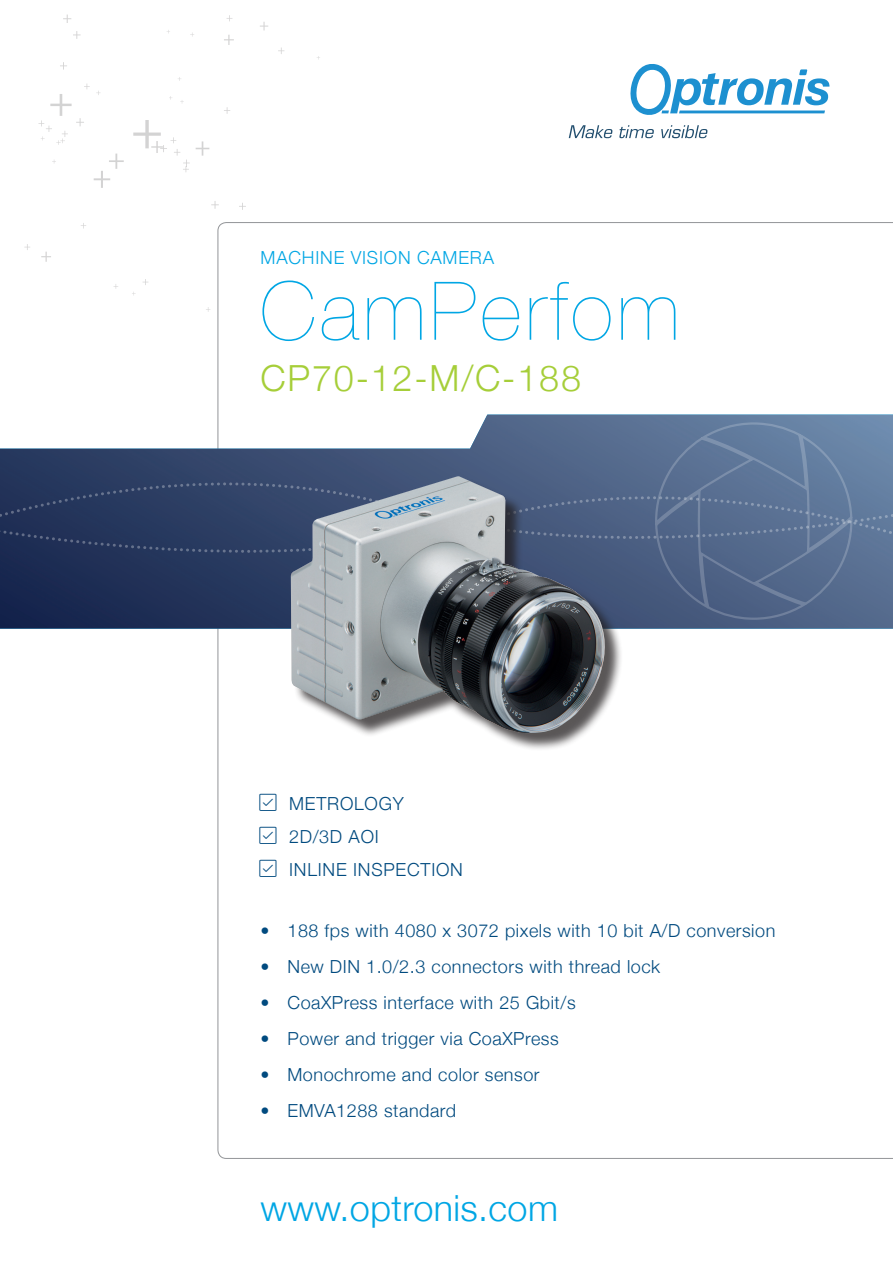
<style>
.page{position:relative;width:893px;height:1263px;background:#fff}
.page>*{position:absolute;margin:0;border:0;box-sizing:border-box;transform-origin:0 0}
.t1{font:200 81px "Helvetica Neue";letter-spacing:.05em;color:#00a6e4}
.t2{font:300 36px "Helvetica Neue";letter-spacing:.01em;color:#00a6e4}
.t3{font:300 36px "Helvetica Neue";letter-spacing:.05em;color:#a6ce39}
.t4{font:300 18px/33px "Helvetica Neue";letter-spacing:.03em;color:#004a7f}
.t5{font:300 18px "Helvetica Neue";letter-spacing:.045em;color:#00a6e4}
</style>
<div class="page">
<svg style="left:569px;top:125px;width:44px;height:13px"></svg>
<svg style="left:619px;top:125px;width:35px;height:13px"></svg>
<svg style="left:661px;top:125px;width:47px;height:13px"></svg>
<svg style="left:630px;top:64px;width:199px;height:51px"></svg>
<img style="left:0;top:415px;width:893px;height:214px">
<svg style="left:0;top:421px;width:893px;height:200px;background:#556788"></svg>
<svg style="left:196px;top:141px;width:13px;height:15px"></svg>
<svg style="left:94px;top:154px;width:30px;height:34px"></svg>
<svg style="left:24px;top:244px;width:6px;height:6px"></svg>
<svg style="left:41px;top:252px;width:10px;height:10px"></svg>
<svg style="left:143px;top:279px;width:5px;height:6px"></svg>
<svg style="left:211px;top:201px;width:8px;height:8px"></svg>
<svg style="left:60px;top:62px;width:7px;height:8px"></svg>
<svg style="left:63px;top:15px;width:8px;height:8px"></svg>
<svg style="left:73px;top:31px;width:8px;height:8px"></svg>
<svg style="left:133px;top:120px;width:57px;height:52px"></svg>
<svg style="left:239px;top:203px;width:7px;height:7px"></svg>
<svg style="left:38px;top:84px;width:52px;height:61px"></svg>
<svg style="left:224px;top:107px;width:6px;height:7px"></svg>
<svg style="left:224px;top:35px;width:10px;height:10px"></svg>
<svg style="left:260px;top:22px;width:8px;height:8px"></svg>
<svg style="left:278px;top:48px;width:6px;height:6px"></svg>
<div style="left:293px;top:478px;width:331px;height:273px;background:#231f20;opacity:.75"></div>
<img style="left:291px;top:476px;width:314px;height:257px">
<p class="t5" style="left:261px;top:243px;width:235px">MACHINE VISION CAMERA</p>
<h1 class="t1" style="left:260px;top:248px;width:421px">CamPerfom</h1>
<h2 class="t3" style="left:260px;top:349px;width:322px">CP70-12-M/C-188</h2>
<p class="t4" style="left:289px;top:786px;width:116px">Metro logy<br>2D/3D AOI<br>in line</p>
<p class="t4" style="left:353px;top:852px;width:12px">inspec</p>
<p class="t4" style="left:421px;top:852px;width:22px">tion</p>
<p class="t4" style="left:260px;top:913px;width:516px">• 188 fps with 4080 x 3072 pixels with 10 bit A/D conversion</p>
<p class="t4" style="left:260px;top:949px;width:401px">• New DIN 1.0/2.3 connectors with thread lock</p>
<p class="t4" style="left:260px;top:985px;width:317px">• CoaXPress interface with 25 Gbit/s</p>
<p class="t4" style="left:260px;top:1021px;width:300px">• Power and trigger via CoaXPress</p>
<p class="t4" style="left:260px;top:1057px;width:281px">• Monochrome and color sensor</p>
<p class="t4" style="left:260px;top:1093px;width:197px">• EMVA1288 standard</p>
<h2 class="t2" style="left:260px;top:1179px;width:299px">www.optronis.com</h2>
</div>
